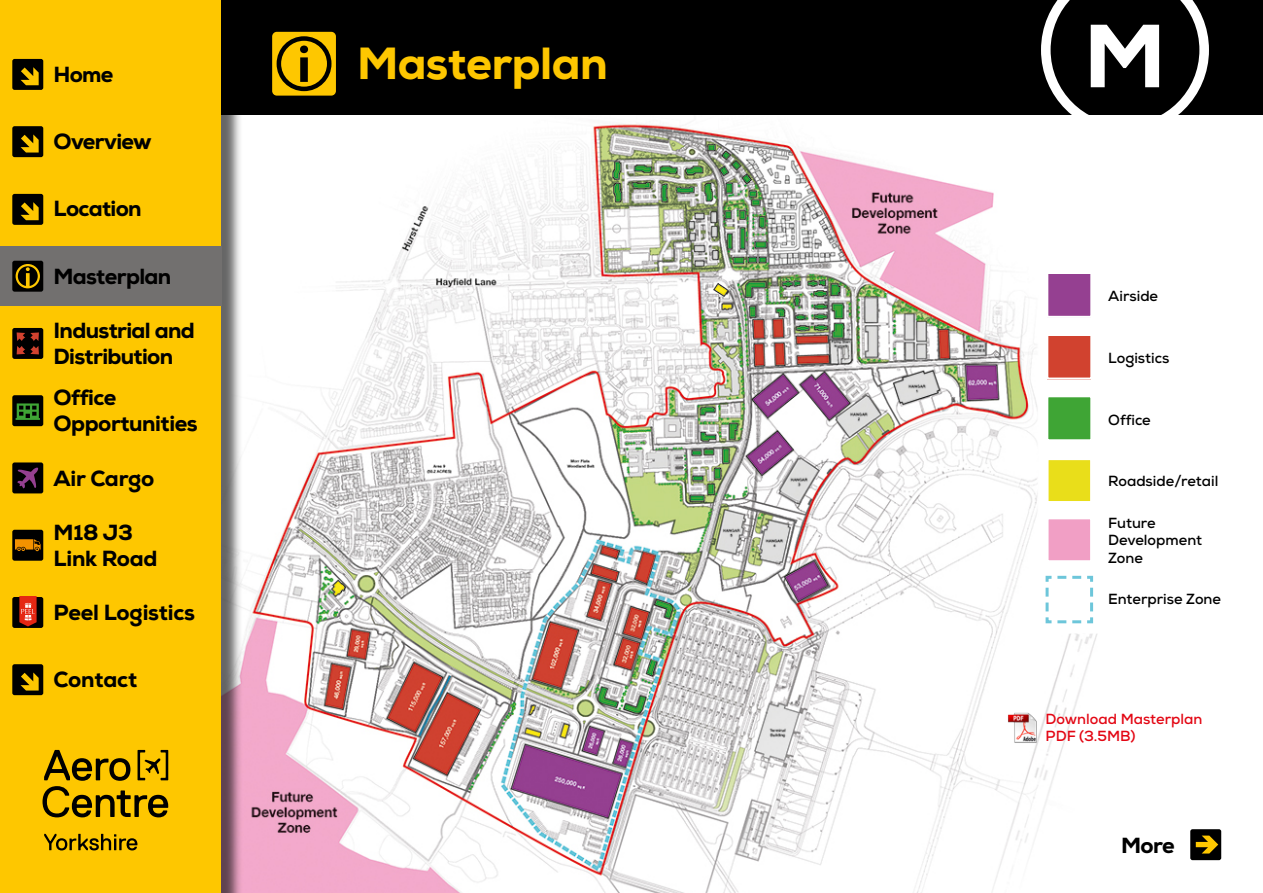
<style>
.page{position:relative;width:1263px;height:893px;background:#fff}
.page>*{position:absolute;margin:0;border:0;box-sizing:border-box;transform-origin:0 0}
.t1{font:800 89.4px "Nexa";color:#fff}
.t2{font:800 45px "Nexa";letter-spacing:-.01em;color:#fec700}
.t3{font:800 21.9px/26.2px "Nexa";letter-spacing:-.03em;color:#000}
.t4{font:800 21.9px/26.2px "Nexa";letter-spacing:-.01em;color:#000}
.t5{font:700 14.7px/17.5px "Nexa";color:#000}
.t6{font:700 14.7px/17.5px "Nexa";color:#e30613}
</style>
<div class="page">
<img style="left:243px;top:124px;width:854px;height:769px">
<div style="left:1037px;top:262px;width:197px;height:372px;background:#fff"></div>
<div style="left:1048px;top:274px;width:43px;height:44px;background:#954091"></div>
<div style="left:1048px;top:336px;width:43px;height:43px;background:#d1422f"></div>
<div style="left:1048px;top:398px;width:43px;height:43px;background:#3fa535"></div>
<div style="left:1046px;top:458px;width:46px;height:46px;background:#e9de1a;border:2px solid #fff"></div>
<div style="left:1046px;top:517px;width:46px;height:46px;background:#f19fc5;border:2px solid #fff"></div>
<svg style="left:1045px;top:575px;width:49px;height:49px"></svg>
<div style="left:1046px;top:272px;width:46px;height:46px;border:2px solid #fff"></div>
<div style="left:1046px;top:333px;width:46px;height:47px;border:2px solid #fff"></div>
<div style="left:1046px;top:395px;width:46px;height:46px;border:2px solid #fff"></div>
<div style="left:1046px;top:457px;width:46px;height:46px;border:2px solid #fff"></div>
<div style="left:1046px;top:516px;width:46px;height:46px;border:2px solid #fff"></div>
<img style="left:1006px;top:710px;width:33px;height:34px">
<div style="left:0;top:0;width:1263px;height:115px;background:#000"></div>
<div style="left:272px;top:32px;width:64px;height:64px;background:#fec700;border-radius:5px"></div>
<svg style="left:279px;top:39px;width:50px;height:50px"></svg>
<div style="left:277px;top:36px;width:54px;height:55px;border:4px solid #000;border-radius:50%"></div>
<svg style="left:300px;top:46px;width:8px;height:36px"></svg>
<svg style="left:1041px;top:0;width:168px;height:134px"></svg>
<div style="left:0;top:0;width:243px;height:893px;background:#000;opacity:.6"></div>
<div style="left:0;top:0;width:221px;height:893px;background:#fec700"></div>
<svg style="left:44px;top:834px;width:93px;height:16px"></svg>
<svg style="left:43px;top:750px;width:125px;height:67px"></svg>
<div style="left:0;top:246px;width:221px;height:59px;background:#72706f"></div>
<div style="left:12px;top:328px;width:31px;height:31px;background:#000;border-radius:2px"></div>
<svg style="left:17px;top:332px;width:22px;height:22px"></svg>
<div style="left:21px;top:337px;width:13px;height:13px;background:#000;border-radius:50%"></div>
<div style="left:12px;top:59px;width:31px;height:31px;background:#000;border-radius:2px"></div>
<svg style="left:21px;top:67px;width:18px;height:18px"></svg>
<div style="left:12px;top:126px;width:31px;height:31px;background:#000;border-radius:2px"></div>
<svg style="left:21px;top:134px;width:18px;height:19px"></svg>
<div style="left:12px;top:194px;width:31px;height:31px;background:#000;border-radius:2px"></div>
<svg style="left:21px;top:202px;width:18px;height:18px"></svg>
<div style="left:12px;top:395px;width:31px;height:31px;background:#000;border-radius:2px"></div>
<svg style="left:16px;top:403px;width:24px;height:17px"></svg>
<div style="left:12px;top:462px;width:31px;height:31px;background:#000;border-radius:2px"></div>
<svg style="left:17px;top:467px;width:21px;height:22px"></svg>
<div style="left:12px;top:530px;width:31px;height:31px;background:#000;border-radius:2px"></div>
<svg style="left:15px;top:539px;width:26px;height:12px"></svg>
<div style="left:12px;top:664px;width:31px;height:31px;background:#000;border-radius:2px"></div>
<svg style="left:21px;top:672px;width:18px;height:18px"></svg>
<svg style="left:12px;top:261px;width:31px;height:31px"></svg>
<div style="left:16px;top:264px;width:24px;height:24px;border:2px solid #fec700;border-radius:50%"></div>
<svg style="left:26px;top:267px;width:4px;height:4px"></svg>
<svg style="left:26px;top:273px;width:4px;height:14px"></svg>
<div style="left:12px;top:597px;width:31px;height:31px;background:#000;border-radius:2px"></div>
<svg style="left:19px;top:597px;width:18px;height:29px"></svg>
<div style="left:1190px;top:829px;width:31px;height:31px;background:#000;border-radius:2px"></div>
<svg style="left:1196px;top:836px;width:22px;height:17px"></svg>
<p class="t3" style="left:54px;top:61px;width:61px">Home</p>
<p class="t3" style="left:54px;top:129px;width:100px">Overview</p>
<p class="t3" style="left:54px;top:196px;width:90px">Location</p>
<p class="t3" style="left:54px;top:263px;width:119px">Masterplan</p>
<p class="t3" style="left:54px;top:317px;width:143px">Industrial and<br>Distribution</p>
<p class="t3" style="left:54px;top:385px;width:146px">Office<br>Opportunities</p>
<p class="t4" style="left:54px;top:465px;width:102px">Air Cargo</p>
<p class="t4" style="left:54px;top:519px;width:106px">M18 J3<br>Link Road</p>
<p class="t4" style="left:54px;top:599px;width:143px">Peel Logistics</p>
<p class="t4" style="left:54px;top:667px;width:85px">Contact</p>
<h2 class="t2" style="left:357px;top:35px;width:252px">Masterplan</h2>
<h1 class="t1" style="left:959px;top:3px;width:208px">M M</h1>
<p class="t5" style="left:1108px;top:287px;width:51px">Airside</p>
<p class="t5" style="left:1108px;top:349px;width:63px">Logistics</p>
<p class="t5" style="left:1108px;top:411px;width:44px">Office</p>
<p class="t5" style="left:1108px;top:472px;width:112px">Roadside/retail</p>
<p class="t5" style="left:1108px;top:514px;width:95px">Future<br>Development<br>Zone</p>
<p class="t5" style="left:1108px;top:590px;width:114px">Enterprise Zone</p>
<p class="t6" style="left:1045px;top:710px;width:158px">Download Masterplan<br>PDF (3.5MB)</p>
<p class="t3" style="left:1121px;top:832px;width:55px">More</p>
</div>
